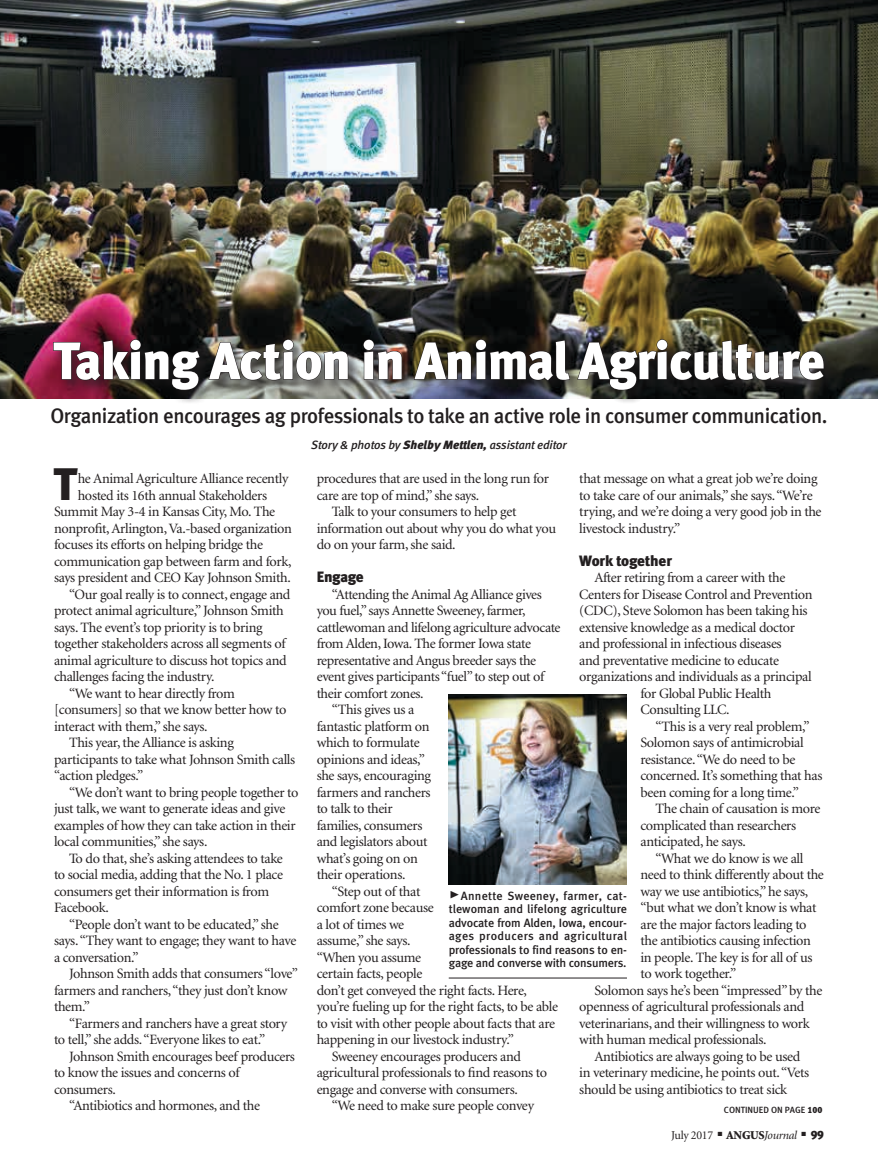
<style>
.page{position:relative;width:878px;height:1168px;background:#fff}
.page>*{position:absolute;margin:0;border:0;box-sizing:border-box;transform-origin:0 0}
.headline{font:52.5px "Meta Black LF";letter-spacing:-.01em;color:#fff}
.Drop_Cap{font:45.45px "Meta Black LF";color:#231f20}
.deck{font:21px "Meta Medium LF";letter-spacing:-.02em;color:#231f20}
.subhead{font:15px "Meta Black LF";letter-spacing:-.015em;color:#231f20}
.body_text{font:14.25px/16.5px "Minion";letter-spacing:-.025em;color:#231f20}
.Drop_Cap-2{font:14.25px "Minion";letter-spacing:-.025em;color:#231f20}
.t1{font:12px/13.5px "Meta Medium LF";letter-spacing:-.015em;color:#231f20;text-align:justify}
.byline{font:italic 12px "Meta Medium LF";letter-spacing:-.01em;color:#231f20}
.t2{font:12px "Minion";letter-spacing:-.025em;color:#231f20}
.t3{font:9px "Meta Medium LF";color:#231f20}
.s1{font-family:"Meta Black LF"}
.s2{font-family:"Meta Black Caps Expert";font-size:21px}
.s3{font-weight:900}
.s4{font-style:italic}
</style>
<div class="page">
<img style="left:0;top:0;width:878px;height:399px">
<div style="left:51px;top:338px;width:786px;height:66px;background:#231f20;opacity:.65"></div>
<svg style="left:53px;top:339px;width:147px;height:51px;background:#381720"></svg>
<img style="left:208px;top:332px;width:140px;height:49px">
<svg style="left:363px;top:339px;width:39px;height:41px;background:#4f4643"></svg>
<svg style="left:413px;top:332px;width:157px;height:49px;background:#29261d"></svg>
<img style="left:577px;top:332px;width:247px;height:58px">
<img style="left:448px;top:694px;width:179px;height:190px">
<hr style="left:448px;top:978px;width:179px;height:1px;background:#231f20">
<p class="headline" style="left:53px;top:329px;width:773px">Taking Action in Animal Agriculture</p>
<p class="deck" style="left:50px;top:404px;width:778px">Organization encourages ag professionals to take an active role in consumer communication.</p>
<p class="byline" style="left:311px;top:437px;width:257px">Story &amp; photos by <span class="s1">Shelby Mettlen,</span> assistant editor</p>
<p class="Drop_Cap" style="left:54px;top:456px;width:25px">T</p>
<p class="Drop_Cap-2" style="left:78px;top:471px;width:212px">he Animal Agriculture Alliance recently</p>
<p class="Drop_Cap-2" style="left:78px;top:488px;width:191px">hosted its 16th annual Stakeholders</p>
<p class="Drop_Cap-2" style="left:54px;top:504px;width:223px">Summit May 3-4 in Kansas City, Mo. The</p>
<p class="Drop_Cap-2" style="left:54px;top:521px;width:239px">nonprofit, Arlington, Va.-based organization</p>
<p class="Drop_Cap-2" style="left:54px;top:537px;width:210px">focuses its efforts on helping bridge the</p>
<p class="Drop_Cap-2" style="left:54px;top:554px;width:239px">communication gap between farm and fork,</p>
<p class="Drop_Cap-2" style="left:54px;top:570px;width:238px">says president and CEO Kay Johnson Smith.</p>
<p class="body_text" style="left:54px;top:586px;width:238px;text-indent:15px">“Our goal really is to connect, engage and protect animal agriculture,” Johnson Smith says. The event’s top priority is to bring together stakeholders across all segments of animal agriculture to discuss hot topics and challenges facing the industry.</p>
<p class="body_text" style="left:54px;top:685px;width:234px;text-indent:15px">“We want to hear directly from [consumers] so that we know better how to interact with them,” she says.</p>
<p class="body_text" style="left:54px;top:735px;width:243px;text-indent:15px">This year, the Alliance is asking participants to take what Johnson Smith calls “action pledges.”</p>
<p class="body_text" style="left:54px;top:784px;width:246px;text-indent:15px">“We don’t want to bring people together to just talk, we want to generate ideas and give examples of how they can take action in their local communities,” she says.</p>
<p class="body_text" style="left:54px;top:850px;width:230px;text-indent:15px">To do that, she’s asking attendees to take to social media, adding that the No. 1 place consumers get their information is from Facebook.</p>
<p class="body_text" style="left:54px;top:916px;width:244px;text-indent:15px">“People don’t want to be educated,” she says. “They want to engage; they want to have a conversation.”</p>
<p class="body_text" style="left:54px;top:966px;width:245px;text-indent:15px">Johnson Smith adds that consumers “love” farmers and ranchers, “they just don’t know them.”</p>
<p class="body_text" style="left:54px;top:1015px;width:235px;text-indent:15px">“Farmers and ranchers have a great story to tell,” she adds. “Everyone likes to eat.”</p>
<p class="body_text" style="left:54px;top:1048px;width:242px;text-indent:15px">Johnson Smith encourages beef producers to know the issues and concerns of consumers.</p>
<p class="body_text" style="left:69px;top:1098px;width:192px">“Antibiotics and hormones, and the</p>
<p class="body_text" style="left:316px;top:471px;width:234px">procedures that are used in the long run for care are top of mind,” she says.</p>
<p class="body_text" style="left:316px;top:504px;width:241px;text-indent:15px">Talk to your consumers to help get information out about why you do what you do on your farm, she said.</p>
<p class="subhead" style="left:316px;top:568px;width:49px">Engage</p>
<p class="body_text" style="left:316px;top:586px;width:245px;text-indent:15px">“Attending the Animal Ag Alliance gives you fuel,” says Annette Sweeney, farmer, cattlewoman and lifelong agriculture advocate from Alden, Iowa. The former Iowa state representative and Angus breeder says the event gives participants “fuel” to step out of their comfort zones.</p>
<p class="body_text" style="left:316px;top:702px;width:116px;text-indent:15px">“This gives us a fantastic platform on which to formulate opinions and ideas,” she says, encouraging farmers and ranchers to talk to their families, consumers and legislators about what’s going on on their operations.</p>
<p class="body_text" style="left:316px;top:883px;width:243px;text-indent:15px">“Step out of that<br>comfort zone because<br>a lot of times we<br>assume,” she says.<br>“When you assume<br>certain facts, people<br>don’t get conveyed the right facts. Here, you’re fueling up for the right facts, to be able to visit with other people about facts that are happening in our livestock industry.”</p>
<p class="body_text" style="left:316px;top:1048px;width:232px;text-indent:15px">Sweeney encourages producers and agricultural professionals to find reasons to engage and converse with consumers.</p>
<p class="body_text" style="left:332px;top:1098px;width:204px">“We need to make sure people convey</p>
<p class="body_text" style="left:579px;top:471px;width:244px">that message on what a great job we’re doing to take care of our animals,” she says. “We’re trying, and we’re doing a very good job in the livestock industry.”</p>
<p class="subhead" style="left:579px;top:551px;width:94px">Work together</p>
<p class="body_text" style="left:594px;top:570px;width:192px">After retiring from a career with the</p>
<p class="body_text" style="left:579px;top:586px;width:235px">Centers for Disease Control and Prevention</p>
<p class="body_text" style="left:579px;top:603px;width:230px">(CDC), Steve Solomon has been taking his</p>
<p class="body_text" style="left:579px;top:619px;width:217px">extensive knowledge as a medical doctor</p>
<p class="body_text" style="left:579px;top:636px;width:204px">and professional in infectious diseases</p>
<p class="body_text" style="left:579px;top:652px;width:201px">and preventative medicine to educate</p>
<p class="body_text" style="left:579px;top:669px;width:234px">organizations and individuals as a principal</p>
<p class="body_text" style="left:640px;top:685px;width:132px">for Global Public Health</p>
<p class="body_text" style="left:640px;top:702px;width:90px">Consulting LLC.</p>
<p class="body_text" style="left:640px;top:718px;width:183px;text-indent:15px">“This is a very real problem,”<br>Solomon says of antimicrobial resistance. “We do need to be concerned. It’s something that has been coming for a long time.”</p>
<p class="body_text" style="left:640px;top:801px;width:181px;text-indent:15px">The chain of causation is more complicated than researchers anticipated, he says.</p>
<p class="body_text" style="left:640px;top:850px;width:185px;text-indent:15px">“What we do know is we all need to think differently about the way we use antibiotics,” he says, “but what we don’t know is what are the major factors leading to the antibiotics causing infection in people. The key is for all of us to work together.”</p>
<p class="body_text" style="left:579px;top:982px;width:244px;text-indent:15px">Solomon says he’s been “impressed” by the openness of agricultural professionals and veterinarians, and their willingness to work with human medical professionals.</p>
<p class="body_text" style="left:579px;top:1048px;width:231px;text-indent:15px">Antibiotics are always going to be used in veterinary medicine, he points out. “Vets should be using antibiotics to treat sick</p>
<p class="t3" style="left:724px;top:1104px;width:100px">CONTINUED ON PAGE <span class="s1">100</span></p>
<p class="t1" style="left:448px;top:889px;width:180px"><span class="s2">@</span>Annette Sweeney, farmer, cat&shy;tlewoman and lifelong agriculture advocate from Alden, Iowa, encour&shy;ages producers and agricultural professionals to find reasons to en&shy;gage and converse with consumers.</p>
<p class="t2" style="left:671px;top:1129px;width:154px">July 2017 ■ <span class="s3">ANGUS</span><span class="s4">Journal</span> ■ <span class="s1">99</span></p>
</div>
